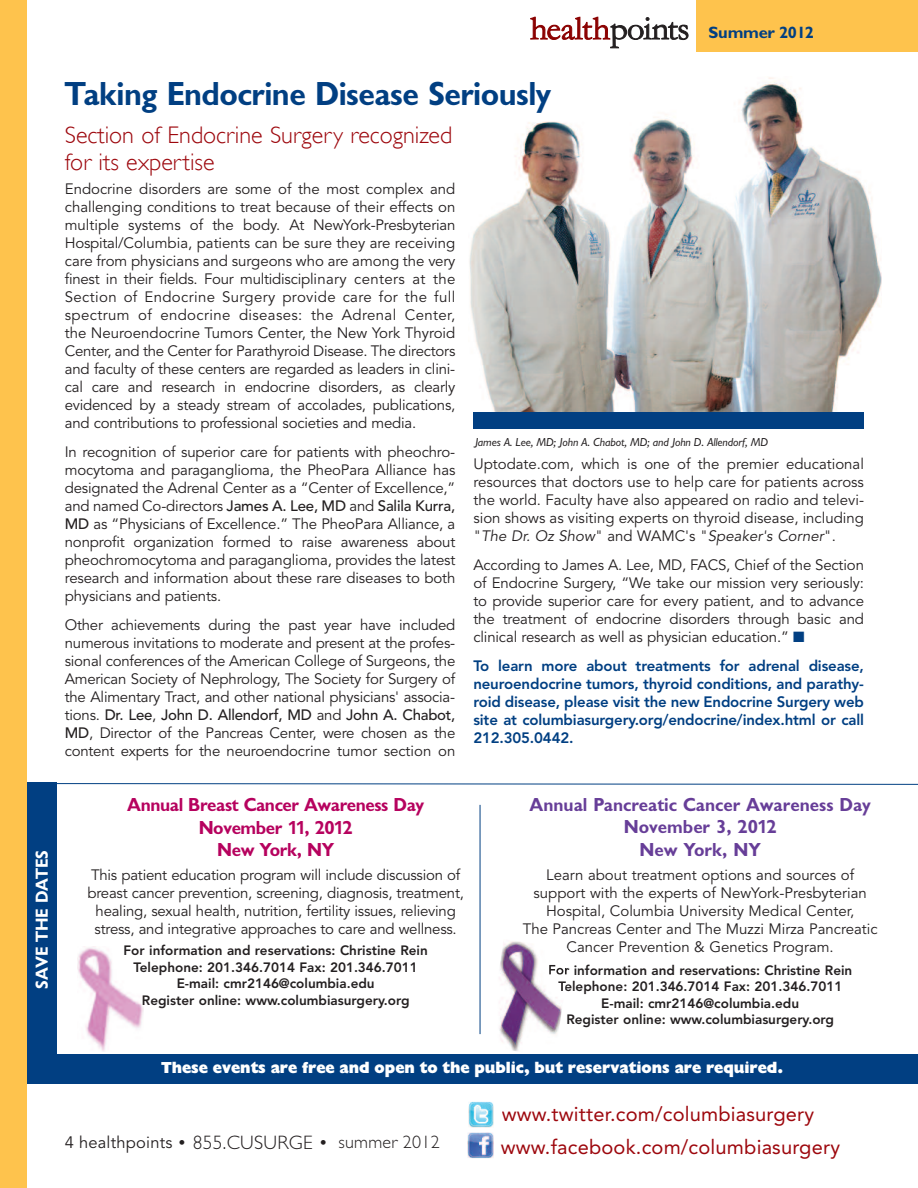
<style>
.page{position:relative;width:918px;height:1188px;background:#fff}
.page>*{position:absolute;margin:0;border:0;box-sizing:border-box;transform-origin:0 0}
.t1{font:34.5px "Gill Sans Bld";letter-spacing:-.015em;color:#013f82}
.t2{font:300 24px/27px "Gill Sans";color:#9d070d}
.t3{font:20.1px/33px "Avenir";letter-spacing:.01em;color:#9d070d}
.t4{font:19.5px/22.5px "Gill Sans Bld";color:#673e98;text-align:center}
.t5{font:19.5px/22.5px "Gill Sans Bld";letter-spacing:-.02em;color:#b6025e;text-align:center}
.t6{font:18px "Gill Sans Bld";color:#fff}
.t7{font:16.5px "Gill Sans Ext Bld";color:#fff}
.t8{font:16.5px "Avenir";letter-spacing:.015em;color:#231f20}
.t9{font:700 16.5px "Gill Sans";letter-spacing:-.015em;color:#013f82}
.t10{font:15px/18px "Avenir";letter-spacing:-.01em;color:#231f20;text-align:justify}
.t11{font:800 15px/18px "Avenir";letter-spacing:-.01em;color:#013f82;text-align:justify}
.t12{font:800 13.5px/16.5px "Avenir";color:#231f20;text-align:center}
.t13{font:12px "Gill Sans Itl";letter-spacing:-.01em;color:#231f20}
.s1{font-weight:500}
.s2{font-style:italic}
.s3{color:#013f82}
.s4{font-family:"Gill Sans";font-weight:300;font-size:19.5px}
.s5{font-family:"Gill Sans";font-weight:300;font-size:18px}
</style>
<div class="page">
<div style="left:696px;top:0;width:222px;height:52px;background:#fec34d"></div>
<svg style="left:530px;top:17px;width:158px;height:31px"></svg>
<img style="left:468px;top:1132px;width:26px;height:26px">
<img style="left:468px;top:1102px;width:26px;height:26px">
<img style="left:469px;top:77px;width:413px;height:342px">
<div style="left:474px;top:412px;width:390px;height:17px;background:#013f82"></div>
<hr style="left:480px;top:805px;width:1px;height:229px;background:#013f82">
<svg style="left:57px;top:783px;width:861px;height:2px"></svg>
<img style="left:77px;top:947px;width:66px;height:104px">
<img style="left:488px;top:941px;width:83px;height:114px">
<svg style="left:567px;top:949px;width:4px;height:3px"></svg>
<img style="left:549px;top:965px;width:20px;height:10px">
<svg style="left:558px;top:981px;width:8px;height:10px"></svg>
<div style="left:26px;top:783px;width:31px;height:273px;background:#013f82"></div>
<div style="left:27px;top:1055px;width:891px;height:29px;background:#013f82"></div>
<div style="left:0;top:0;width:27px;height:1188px;background:#fec34d"></div>
<p class="t9" style="left:709px;top:27px;width:107px">Summer 2012</p>
<p class="t6" style="left:36px;top:989px;width:140px;rotate:-90deg">SAVE THE DATES</p>
<h1 class="t1" style="left:65px;top:82px;width:488px">Taking Endocrine Disease Seriously</h1>
<h2 class="t2" style="left:65px;top:121px;width:389px">Section of Endocrine Surgery recognized for its expertise</h2>
<p class="t10" style="left:65px;top:181px;width:392px">Endocrine disorders are some of the most complex and challenging conditions to treat because of their effects on multiple systems of the body. At NewYork-Presbyterian Hospital/Columbia, patients can be sure they are receiving care from physicians and surgeons who are among the very finest in their fields. Four multidisciplinary centers at the Section of Endocrine Surgery provide care for the full spectrum of endocrine diseases: the Adrenal Center, the Neuroendocrine Tumors Center, the New York Thyroid Center, and the Center for Parathyroid Disease. The directors and faculty of these centers are regarded as leaders in clini&shy;cal care and research in endocrine disorders, as clearly evidenced by a steady stream of accolades, publications, and contributions to professional societies and media.</p>
<p class="t10" style="left:65px;top:444px;width:392px">In recognition of superior care for patients with pheochro&shy;mocytoma and paraganglioma, the PheoPara Alliance has designated the Adrenal Center as a “Center of Excellence,” and named Co-directors <span class="s1">James A. Lee, MD</span> and <span class="s1">Salila Kurra, MD</span> as “Physicians of Excellence.” The PheoPara Alliance, a nonprofit organization formed to raise awareness about pheochromocytoma and paraganglioma, provides the latest research and information about these rare diseases to both physicians and patients.</p>
<p class="t10" style="left:65px;top:617px;width:392px">Other achievements during the past year have included numerous invitations to moderate and present at the profes&shy;sional conferences of the American College of Surgeons, the American Society of Nephrology, The Society for Surgery of the Alimentary Tract, and other national physicians' associa&shy;tions. <span class="s1">Dr. Lee</span>, <span class="s1">John D. Allendorf, MD</span> and <span class="s1">John A. Chabot, MD</span>, Director of the Pancreas Center, were chosen as the content experts for the neuroendocrine tumor section on</p>
<p class="t13" style="left:475px;top:438px;width:295px">James A. Lee, MD; John A. Chabot, MD; and John D. Allendorf, MD</p>
<p class="t10" style="left:473px;top:456px;width:392px">Uptodate.com, which is one of the premier educational resources that doctors use to help care for patients across the world. Faculty have also appeared on radio and televi&shy;sion shows as visiting experts on thyroid disease, including "<span class="s2">The Dr. Oz Show</span>" and WAMC's "<span class="s2">Speaker's Corner</span>".</p>
<p class="t10" style="left:473px;top:557px;width:392px">According to James A. Lee, MD, FACS, Chief of the Section of Endocrine Surgery, “We take our mission very seriously: to provide superior care for every patient, and to advance the treatment of endocrine disorders through basic and clinical research as well as physician education.” <span class="s3">■</span></p>
<p class="t11" style="left:473px;top:658px;width:392px">To learn more about treatments for adrenal disease, neuroendocrine tumors, thyroid conditions, and parathy&shy;roid disease, please visit the new Endocrine Surgery web site at columbiasurgery.org/endocrine/index.html or call 212.305.0442.</p>
<h3 class="t5" style="left:127px;top:795px;width:299px">Annual Breast Cancer Awareness Day<br>November 11, 2012<br>New York, NY</h3>
<p class="t10" style="left:88px;top:867px;width:378px;text-align:center">This patient education program will include discussion of breast cancer prevention, screening, diagnosis, treatment, healing, sexual health, nutrition, fertility issues, relieving stress, and integrative approaches to care and wellness.</p>
<p class="t12" style="left:124px;top:943px;width:306px">For information and reservations: Christine Rein Telephone: 201.346.7014 Fax: 201.346.7011<br>E-mail: cmr2146@columbia.edu<br>Register online: www.columbiasurgery.org</p>
<h3 class="t4" style="left:529px;top:795px;width:343px">Annual Pancreatic Cancer Awareness Day<br>November 3, 2012<br>New York, NY</h3>
<p class="t10" style="left:523px;top:867px;width:356px;text-align:center">Learn about treatment options and sources of support with the experts of NewYork-Presbyterian Hospital, Columbia University Medical Center,<br>The Pancreas Center and The Muzzi Mirza Pancreatic Cancer Prevention &amp; Genetics Program.</p>
<p class="t12" style="left:548px;top:963px;width:306px">For information and reservations: Christine Rein Telephone: 201.346.7014 Fax: 201.346.7011<br>E-mail: cmr2146@columbia.edu<br>Register online: www.columbiasurgery.org</p>
<p class="t7" style="left:162px;top:1062px;width:623px">These events are free and open to the public, but reservations are required.</p>
<p class="t8" style="left:65px;top:1135px;width:376px">4 healthpoints <span class="s4">• 855.CUSURGE •</span> <span class="s5">summer 2012</span></p>
<h3 class="t3" style="left:501px;top:1099px;width:341px">www.twitter.com/columbiasurgery www.facebook.com/columbiasurgery</h3>
</div>
